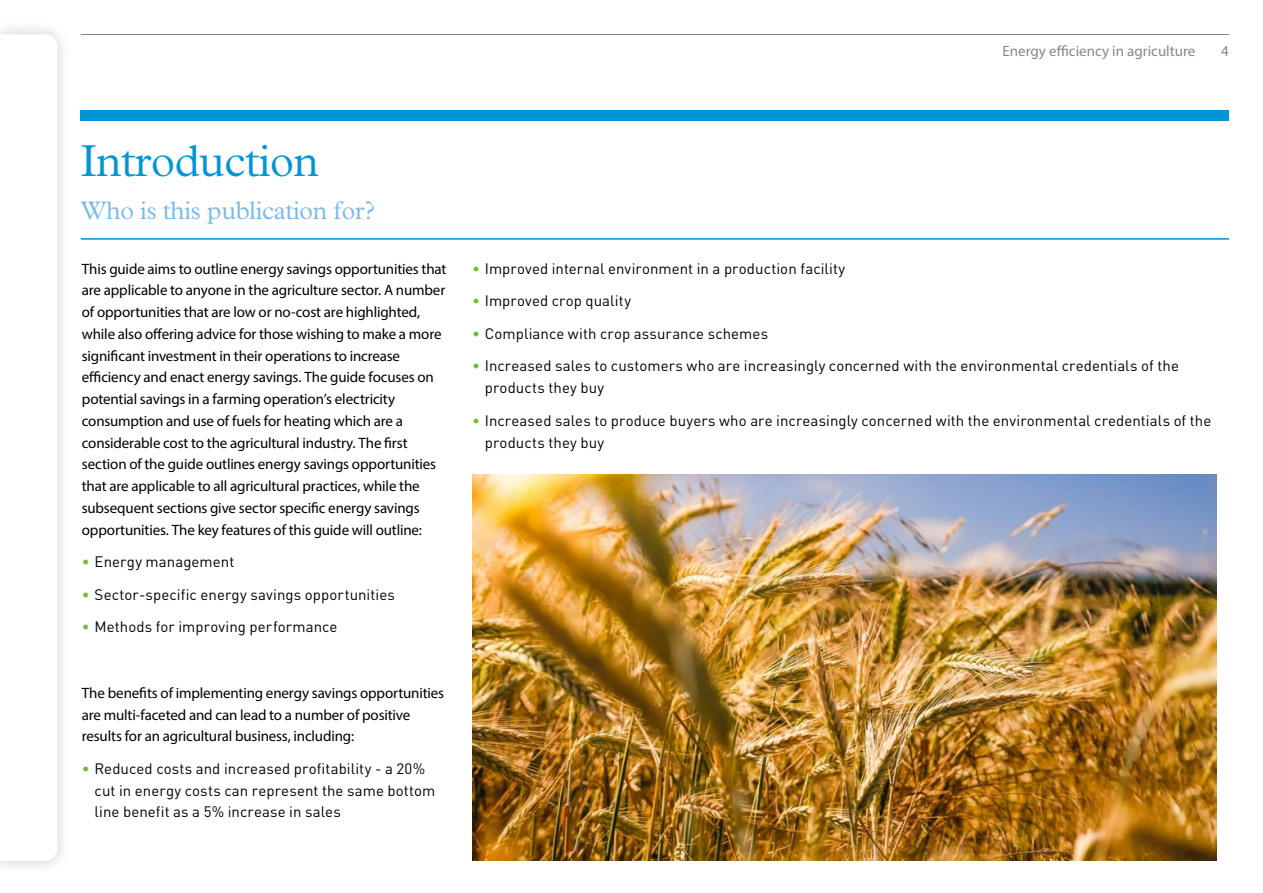
<style>
.page{position:relative;width:1263px;height:893px;background:#fff}
.page>*{position:absolute;margin:0;border:0;box-sizing:border-box;transform-origin:0 0}
.t1{font:300 45px "Plantin MT Std";letter-spacing:-.01em;color:#0095d6}
.t2{font:300 25.5px "Plantin MT Std";letter-spacing:-.01em;color:#77b9e7}
.t3{font:15px/21.8px "Myriad Pro";letter-spacing:-.01em;color:#000}
.t4{font:15px/21.8px "DINOT";letter-spacing:.005em;color:#000}
.t5{font:15px "Myriad Pro";color:#878787}
.s1{color:#76bb38}
</style>
<div class="page">
<hr style="left:81px;top:34px;width:1148px;height:1px;background:#878787">
<div style="left:81px;top:110px;width:1148px;height:11px;background:#0095d6"></div>
<hr style="left:81px;top:238px;width:1148px;height:2px;background:#0095d6">
<img style="left:472px;top:474px;width:744px;height:387px">
<div style="left:0;top:20px;width:72px;height:855px;background:#000;opacity:.2"></div>
<svg style="left:0;top:34px;width:57px;height:827px"></svg>
<p class="t5" style="left:1002px;top:42px;width:194px">Energy efficiency in agriculture</p>
<p class="t5" style="left:1221px;top:42px;width:9px">4</p>
<h1 class="t1" style="left:81px;top:135px;width:239px">Introduction</h1>
<h2 class="t2" style="left:81px;top:196px;width:296px">Who is this publication for?</h2>
<p class="t3" style="left:82px;top:257px;width:366px">This guide aims to outline energy savings opportunities that are applicable to anyone in the agriculture sector. A number of opportunities that are low or no-cost are highlighted, while also offering advice for those wishing to make a more significant investment in their operations to increase efficiency and enact energy savings. The guide focuses on potential savings in a farming operation’s electricity consumption and use of fuels for heating which are a considerable cost to the agricultural industry. The first section of the guide outlines energy savings opportunities that are applicable to all agricultural practices, while the subsequent sections give sector specific energy savings opportunities. The key features of this guide will outline:</p>
<p class="t4" style="left:82px;top:551px;width:154px"><span class="s1">•</span> Energy management</p>
<p class="t4" style="left:82px;top:583px;width:315px"><span class="s1">•</span> Sector-specific energy savings opportunities</p>
<p class="t4" style="left:82px;top:616px;width:257px"><span class="s1">•</span> Methods for improving performance</p>
<p class="t3" style="left:82px;top:682px;width:364px">The benefits of implementing energy savings opportunities are multi-faceted and can lead to a number of positive results for an agricultural business, including:</p>
<p class="t4" style="left:95px;top:757px;width:342px;text-indent:-13px"><span class="s1">•</span> Reduced costs and increased profitability - a 20% cut in energy costs can represent the same bottom line benefit as a 5% increase in sales</p>
<p class="t4" style="left:472px;top:257px;width:375px"><span class="s1">•</span> Improved internal environment in a production facility</p>
<p class="t4" style="left:472px;top:290px;width:161px"><span class="s1">•</span> Improved crop quality</p>
<p class="t4" style="left:472px;top:322px;width:298px"><span class="s1">•</span> Compliance with crop assurance schemes</p>
<p class="t4" style="left:485px;top:355px;width:696px;text-indent:-13px"><span class="s1">•</span> Increased sales to customers who are increasingly concerned with the environmental credentials of the products they buy</p>
<p class="t4" style="left:485px;top:409px;width:728px;text-indent:-13px"><span class="s1">•</span> Increased sales to produce buyers who are increasingly concerned with the environmental credentials of the products they buy</p>
</div>
